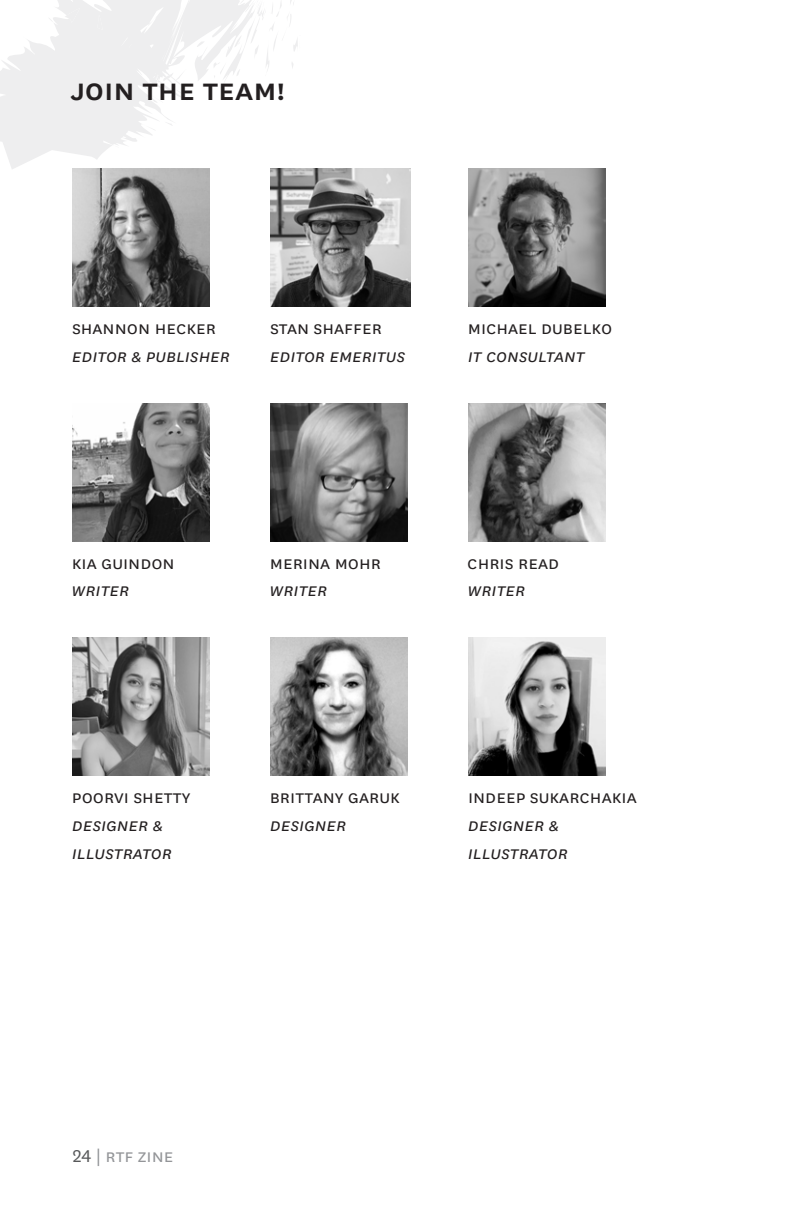
<style>
.page{position:relative;width:792px;height:1224px;background:#fff}
.page>*{position:absolute;margin:0;border:0;box-sizing:border-box;transform-origin:0 0}
.Callout{font:500 34px "National";color:#231f20}
.Author{font:20px "National";color:#231f20}
.Author-2{font:italic 20px/27.6px "National";color:#231f20}
.t1{font:20px "National";color:#939598}
.s1{color:#57585a}
</style>
<div class="page">
<svg style="left:0;top:0;width:214px;height:169px;fill:#eeeeef"></svg>
<svg style="left:129px;top:44px;width:3px;height:4px"></svg>
<svg style="left:143px;top:124px;width:13px;height:7px"></svg>
<svg style="left:214px;top:0;width:84px;height:79px"></svg>
<svg style="left:196px;top:41px;width:9px;height:6px"></svg>
<svg style="left:168px;top:32px;width:13px;height:27px"></svg>
<svg style="left:97px;top:14px;width:6px;height:16px"></svg>
<svg style="left:65px;top:8px;width:15px;height:16px"></svg>
<svg style="left:148px;top:69px;width:38px;height:34px"></svg>
<svg style="left:165px;top:122px;width:8px;height:4px"></svg>
<img style="left:468px;top:169px;width:138px;height:138px">
<img style="left:72px;top:403px;width:138px;height:138px">
<img style="left:270px;top:638px;width:138px;height:138px">
<img style="left:72px;top:169px;width:138px;height:138px">
<img style="left:270px;top:169px;width:141px;height:138px">
<img style="left:72px;top:638px;width:138px;height:138px">
<img style="left:270px;top:403px;width:138px;height:138px">
<img style="left:468px;top:638px;width:138px;height:138px">
<img style="left:468px;top:403px;width:138px;height:138px">
<p class="Callout" style="left:71px;top:66px;width:216px">JOIN THE TEAM!</p>
<p class="Author" style="left:72px;top:315px;width:146px">shannon hecker</p>
<p class="Author-2" style="left:72px;top:341px;width:159px">Editor &amp; Publisher</p>
<p class="Author" style="left:270px;top:315px;width:114px">stan shaff er</p>
<p class="Author-2" style="left:270px;top:341px;width:137px">editor emeritus</p>
<p class="Author" style="left:468px;top:315px;width:40px">MICHAEL</p>
<p class="Author" style="left:541px;top:315px;width:42px">DUBELKO</p>
<p class="Author-2" style="left:468px;top:341px;width:30px">IT CONS</p>
<p class="Author-2" style="left:528px;top:341px;width:21px">ULTANT</p>
<p class="Author" style="left:72px;top:550px;width:41px">kIA GUINDON</p>
<p class="Author-2" style="left:72px;top:576px;width:24px">WRITER</p>
<p class="Author" style="left:270px;top:550px;width:113px">Merina Mohr</p>
<p class="Author-2" style="left:270px;top:576px;width:59px">Writer</p>
<p class="Author" style="left:467px;top:550px;width:93px">Chris read</p>
<p class="Author-2" style="left:468px;top:576px;width:59px">Writer</p>
<p class="Author" style="left:72px;top:784px;width:120px">Poorvi Shetty</p>
<p class="Author-2" style="left:72px;top:811px;width:101px">designer &amp; illustrator</p>
<p class="Author" style="left:270px;top:784px;width:90px">Brittany GARUK</p>
<p class="Author-2" style="left:270px;top:811px;width:11px">DESIGNER</p>
<p class="Author" style="left:468px;top:784px;width:170px">I ndeep sukarchakia</p>
<p class="Author-2" style="left:468px;top:811px;width:101px">designer &amp; illustrator</p>
<p class="t1" style="left:73px;top:1143px;width:102px"><span class="s1">24</span> | RTF Zine</p>
</div>
